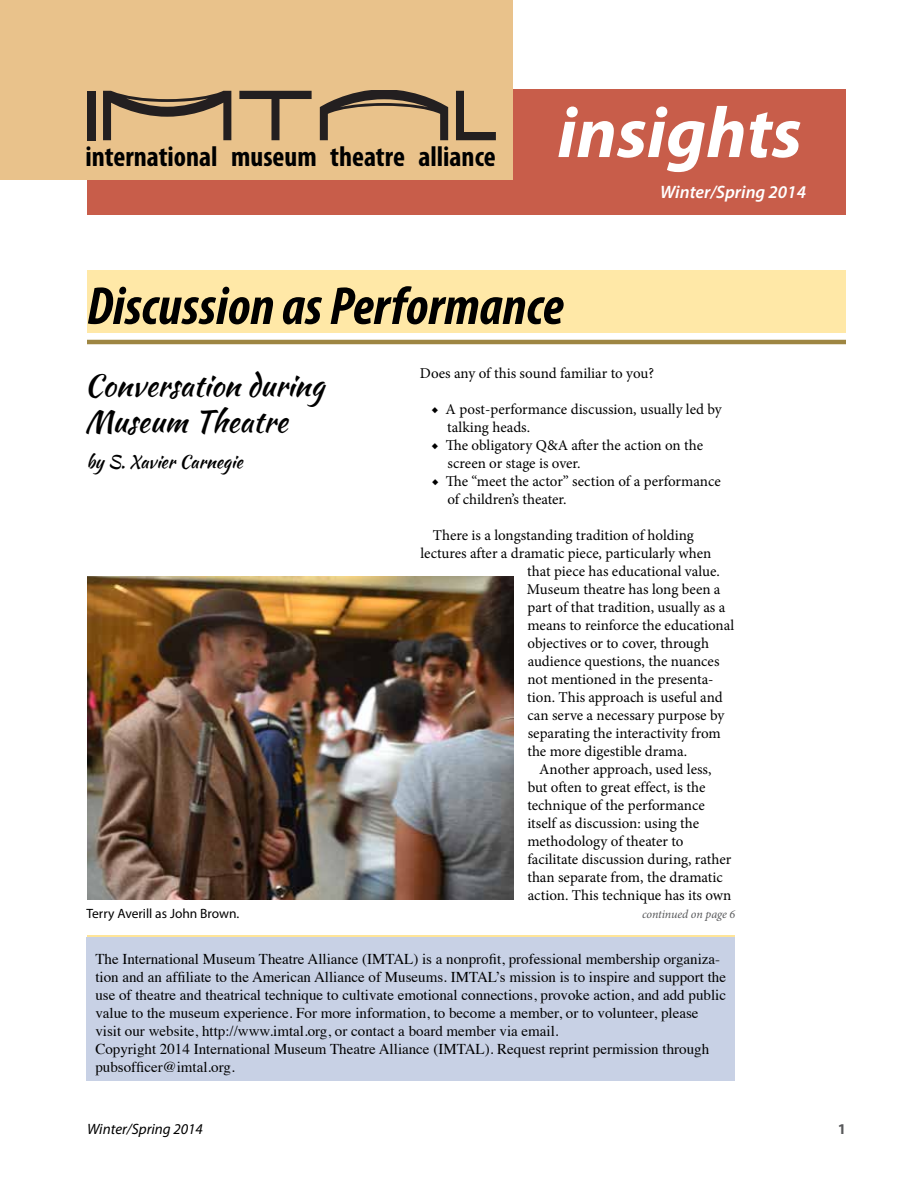
<style>
.page{position:relative;width:918px;height:1188px;background:#fff}
.page>*{position:absolute;margin:0;border:0;box-sizing:border-box;transform-origin:0 0}
.t1{font:italic 700 72px "Myriad Pro";color:#fff}
.t2{font:italic 700 condensed 54px "Myriad Pro";color:#000}
.t3{font:30px/36px "Kaushan Script";color:#000}
.t4{font:700 condensed 28.5px "Myriad Pro";color:#000}
.t5{font:18px "Kaushan Script";color:#000}
.t6{font:italic 600 18px "Myriad Pro";color:#fff}
.t7{font:15px/18px "Minion Pro";letter-spacing:-.005em;color:#000}
.t8{font:15px/18px "Times";color:#000}
.t9{font:italic 15px "Myriad Pro";color:#000}
.t10{font:700 15px "Myriad Pro";color:#58595b}
.t11{font:13.5px "Myriad Pro";color:#000}
.t12{font:italic 12px "Minion Pro";letter-spacing:-.005em;color:#58595b}
</style>
<div class="page">
<div style="left:87px;top:90px;width:759px;height:125px;background:#c85d4a"></div>
<div style="left:0;top:0;width:513px;height:179px;background:#e9c28b"></div>
<div style="left:87px;top:91px;width:8px;height:49px;background:#231f20"></div>
<svg style="left:239px;top:91px;width:73px;height:49px"></svg>
<svg style="left:456px;top:91px;width:40px;height:49px"></svg>
<svg style="left:320px;top:90px;width:128px;height:50px"></svg>
<svg style="left:103px;top:91px;width:128px;height:49px"></svg>
<div style="left:86px;top:937px;width:649px;height:144px;background:#c8d1e5"></div>
<hr style="left:87px;top:340px;width:759px;height:4px;background:#9e8642">
<div style="left:87px;top:270px;width:759px;height:63px;background:#ffe8a7"></div>
<img style="left:87px;top:576px;width:427px;height:324px">
<hr style="left:87px;top:935px;width:648px;height:2px;background:#fd7">
<h3 class="t4" style="left:86px;top:139px;width:412px">international museum theatre alliance</h3>
<h1 class="t1" style="left:557px;top:86px;width:246px">insights</h1>
<p class="t6" style="left:660px;top:180px;width:147px">Winter/Spring 2014</p>
<h2 class="t2" style="left:87px;top:272px;width:478px">Discussion as Performance</h2>
<h3 class="t3" style="left:85px;top:367px;width:241px">Conversation during<br>Museum Theatre</h3>
<p class="t5" style="left:86px;top:448px;width:158px">by S. Xavier Carnegie</p>
<p class="t7" style="left:420px;top:364px;width:236px">Does any of this sound familiar to you?</p>
<p class="t7" style="left:447px;top:400px;width:276px;text-indent:-16px">◆ A post-performance discussion, usually led by talking heads.</p>
<p class="t7" style="left:448px;top:436px;width:257px;text-indent:-16px">◆ The obligatory Q&amp;A after the action on the screen or stage is over.</p>
<p class="t7" style="left:447px;top:472px;width:275px;text-indent:-16px">◆ The “meet the actor” section of a performance of children’s theater.</p>
<p class="t7" style="left:433px;top:526px;width:263px">There is a longstanding tradition of holding</p>
<p class="t7" style="left:420px;top:544px;width:292px">lectures after a dramatic piece, particularly when</p>
<p class="t7" style="left:527px;top:562px;width:194px">that piece has educational value.</p>
<p class="t7" style="left:527px;top:580px;width:195px">Museum theatre has long been a</p>
<p class="t7" style="left:527px;top:598px;width:199px">part of that tradition, usually as a</p>
<p class="t7" style="left:527px;top:616px;width:208px">means to reinforce the educational</p>
<p class="t7" style="left:528px;top:634px;width:183px">objectives or to cover, through</p>
<p class="t7" style="left:528px;top:652px;width:193px">audience questions, the nuances</p>
<p class="t7" style="left:528px;top:670px;width:188px">not mentioned in the presenta-</p>
<p class="t7" style="left:527px;top:688px;width:197px">tion. This approach is useful and</p>
<p class="t7" style="left:528px;top:706px;width:198px">can serve a necessary purpose by</p>
<p class="t7" style="left:528px;top:724px;width:195px">separating the interactivity from</p>
<p class="t7" style="left:527px;top:742px;width:161px">the more digestible drama.</p>
<p class="t7" style="left:539px;top:760px;width:174px">Another approach, used less,</p>
<p class="t7" style="left:528px;top:778px;width:179px">but often to great effect, is the</p>
<p class="t7" style="left:527px;top:796px;width:179px">technique of the performance</p>
<p class="t7" style="left:527px;top:814px;width:173px">itself as discussion: using the</p>
<p class="t7" style="left:527px;top:832px;width:158px">methodology of theater to</p>
<p class="t7" style="left:527px;top:850px;width:206px">facilitate discussion during, rather</p>
<p class="t7" style="left:527px;top:868px;width:197px">than separate from, the dramatic</p>
<p class="t7" style="left:528px;top:886px;width:205px">action. This technique has its own</p>
<p class="t11" style="left:86px;top:905px;width:155px">Terry Averill as John Brown.</p>
<p class="t12" style="left:642px;top:906px;width:95px">continued on page 6</p>
<p class="t8" style="left:95px;top:948px;width:632px">The International Museum Theatre Alliance (IMTAL) is a nonprofit, professional membership organiza&shy;tion and an affiliate to the American Alliance of Museums. IMTAL’s mission is to inspire and support the use of theatre and theatrical technique to cultivate emotional connections, provoke action, and add public value to the museum experience. For more information, to become a member, or to volunteer, please visit our website, http://www.imtal.org, or contact a board member via email.<br>Copyright 2014 International Museum Theatre Alliance (IMTAL). Request reprint permission through pubsofficer@imtal.org.</p>
<p class="t9" style="left:87px;top:1120px;width:118px">Winter/Spring 2014</p>
<p class="t10" style="left:838px;top:1119px;width:10px">1</p>
</div>
